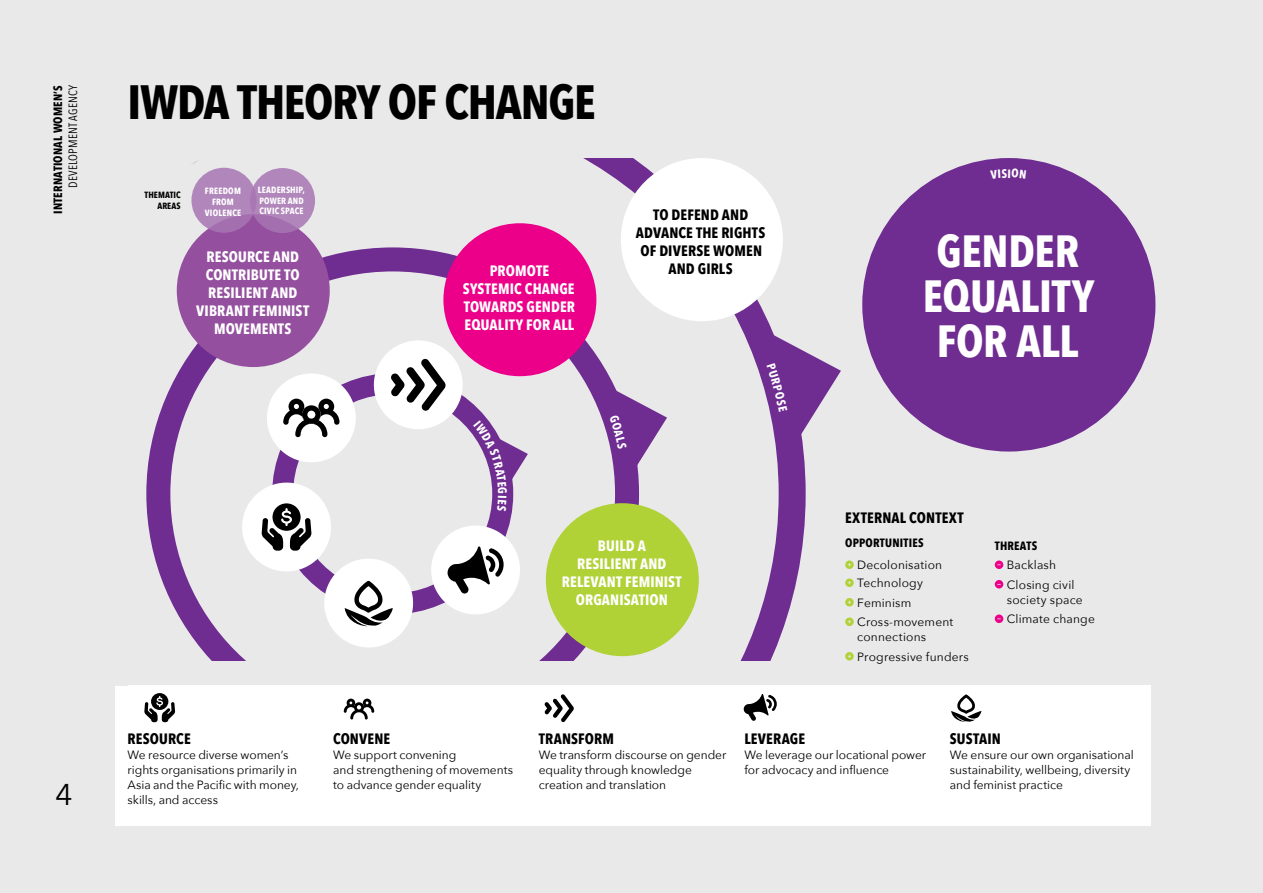
<style>
.page{position:relative;width:1263px;height:893px;background:#e9e9ea}
.page>*{position:absolute;margin:0;border:0;box-sizing:border-box;transform-origin:0 0}
.t1{font:700 48px "Avenir Next Condensed";letter-spacing:-.025em;color:#000}
.TOC___Vision{font:700 45px/45px "Avenir Next Condensed";letter-spacing:-.005em;color:#fff;text-align:center}
.t2{font:30px "Avenir Next";color:#000}
.TOC___Goals{font:700 15px/18px "Avenir Next Condensed";letter-spacing:.01em;color:#fff;text-align:center}
.TOC___Goals-2{font:700 15px/18px "Avenir Next Condensed";letter-spacing:.01em;color:#000;text-align:center}
.Body{font:700 15px "Avenir Next Condensed";letter-spacing:.01em;color:#000}
.Body-2{font:12px/15px "Avenir Next";letter-spacing:-.005em;color:#000}
.Body-3{font:12px/19.5px "Avenir Next";letter-spacing:.015em;color:#000}
.t3{font:700 12px "Avenir Next Condensed";letter-spacing:.02em;color:#000}
.t4{font:12px "Avenir Next Condensed";letter-spacing:.015em;color:#000}
.t5{font:700 9px/10.5px "Avenir Next Condensed";letter-spacing:.02em;color:#fff}
.IWDA_Strategies_copy{font:700 9px/10.8px "Avenir Next Condensed";letter-spacing:.01em;color:#000;text-align:right}
</style>
<div class="page">
<svg style="left:146px;top:158px;width:660px;height:503px"></svg>
<div style="left:158px;top:259px;width:469px;height:469px;background:#e9e9ea;border-radius:50%"></div>
<div style="left:146px;top:247px;width:493px;height:493px;border:24px solid #6f2c91;border-radius:50%"></div>
<div style="left:871px;top:167px;width:275px;height:276px;background:#6f2c91;border-radius:50%"></div>
<div style="left:862px;top:158px;width:293px;height:294px;border:18px solid #6f2c91;border-radius:50%"></div>
<div style="left:443px;top:223px;width:153px;height:153px;background:#ec0089;border-radius:50%"></div>
<div style="left:177px;top:214px;width:153px;height:153px;background:#944f9f;border-radius:50%"></div>
<div style="left:0;top:661px;width:1263px;height:232px;background:#e9e9ea"></div>
<div style="left:115px;top:685px;width:1035px;height:141px;background:#fff"></div>
<svg style="left:743px;top:694px;width:34px;height:27px"></svg>
<svg style="left:951px;top:694px;width:31px;height:28px"></svg>
<svg style="left:544px;top:694px;width:30px;height:29px"></svg>
<svg style="left:343px;top:698px;width:32px;height:22px"></svg>
<svg style="left:144px;top:693px;width:32px;height:30px"></svg>
<div style="left:621px;top:158px;width:162px;height:163px;background:#fff;border-radius:50%"></div>
<div style="left:546px;top:503px;width:153px;height:153px;background:#b0d236;border-radius:50%"></div>
<svg style="left:146px;top:158px;width:139px;height:75px"></svg>
<div style="left:250px;top:168px;width:65px;height:65px;background:linear-gradient(to bottom,#b58dbf,#a977b3);border-radius:50%"></div>
<div style="left:191px;top:168px;width:65px;height:65px;background:linear-gradient(to bottom,#b48cbe,#a978b4);border-radius:50%"></div>
<svg style="left:845px;top:560px;width:9px;height:9px"></svg>
<svg style="left:845px;top:578px;width:9px;height:9px"></svg>
<svg style="left:845px;top:598px;width:9px;height:8px"></svg>
<svg style="left:845px;top:617px;width:9px;height:9px"></svg>
<svg style="left:845px;top:652px;width:9px;height:8px"></svg>
<svg style="left:995px;top:560px;width:8px;height:9px"></svg>
<svg style="left:995px;top:580px;width:8px;height:8px"></svg>
<svg style="left:995px;top:614px;width:8px;height:9px"></svg>
<svg style="left:760px;top:328px;width:81px;height:120px"></svg>
<svg style="left:601px;top:383px;width:66px;height:97px"></svg>
<svg style="left:236px;top:334px;width:292px;height:320px"></svg>
<svg style="left:990px;top:169px;width:36px;height:9px"></svg>
<p class="t3" style="left:51px;top:214px;width:130px;rotate:-90deg">INTERNATIONAL WOMEN’S</p>
<p class="t4" style="left:63px;top:188px;width:105px;rotate:-90deg">DEVELOPMENT AGENCY</p>
<h1 class="t1" style="left:128px;top:73px;width:470px">IWDA THEORY OF CHANGE</h1>
<p class="IWDA_Strategies_copy" style="left:145px;top:189px;width:38px">THEMATIC<br>AREAS</p>
<p class="t5" style="left:258px;top:185px;width:49px">LEADERSHIP,<br>POWER AND<br>CIVIC SPACE</p>
<p class="t5" style="left:205px;top:185px;width:38px;text-align:center">FREEDOM<br>FROM<br>VIOLENCE</p>
<p class="TOC___Goals" style="left:196px;top:248px;width:114px">RESOURCE AND<br>CONTRIBUTE TO<br>RESILIENT AND<br>VIBRANT FEMINIST<br>MOVEMENTS</p>
<p class="TOC___Goals" style="left:463px;top:261px;width:114px">PROMOTE<br>SYSTEMIC CHANGE<br>TOWARDS GENDER<br>EQUALITY FOR ALL</p>
<p class="TOC___Goals-2" style="left:636px;top:206px;width:131px">TO DEFEND AND<br>ADVANCE THE RIGHTS<br>OF DIVERSE WOMEN<br>AND GIRLS</p>
<p class="TOC___Vision" style="left:923px;top:229px;width:173px">GENDER<br>EQUALITY<br>FOR ALL</p>
<h3 class="t2" style="left:55px;top:769px;width:19px">4</h3>
<p class="Body" style="left:128px;top:730px;width:65px">RESOURCE</p>
<p class="Body-2" style="left:128px;top:747px;width:173px">We resource diverse women’s rights organisations primarily in<br>Asia and the Pacific with money, skills, and access</p>
<p class="TOC___Goals" style="left:562px;top:537px;width:121px">BUILD A<br>RESILIENT AND<br>RELEVANT FEMINIST<br>ORGANISATION</p>
<p class="TOC___Goals-2" style="left:845px;top:508px;width:120px">EXTERNAL CONTEXT</p>
<p class="t3" style="left:845px;top:535px;width:80px">OPPORTUNITIES</p>
<p class="Body-3" style="left:857px;top:555px;width:87px;line-height:18px">Decolonisation<br>Technology</p>
<p class="Body-3" style="left:857px;top:592px;width:98px">Feminism<br>Cross-movement</p>
<p class="Body-3" style="left:857px;top:627px;width:113px">connections<br>Progressive funders</p>
<p class="t3" style="left:995px;top:538px;width:44px">THREATS</p>
<p class="Body-3" style="left:1007px;top:555px;width:69px">Backlash<br>Closing civil</p>
<p class="Body-3" style="left:1007px;top:589px;width:90px">society space<br>Climate change</p>
<p class="Body" style="left:333px;top:730px;width:59px">CONVENE</p>
<p class="Body-2" style="left:333px;top:747px;width:181px">We support convening<br>and strengthening of movements to advance gender equality</p>
<p class="Body" style="left:539px;top:730px;width:77px">TRANSFORM</p>
<p class="Body-2" style="left:539px;top:747px;width:189px">We transform discourse on gender equality through knowledge creation and translation</p>
<p class="Body" style="left:744px;top:730px;width:62px">LEVERAGE</p>
<p class="Body-2" style="left:744px;top:747px;width:183px">We leverage our locational power for advocacy and influence</p>
<p class="Body" style="left:950px;top:730px;width:52px">SUSTAIN</p>
<p class="Body-2" style="left:950px;top:747px;width:185px">We ensure our own organisational sustainability, wellbeing, diversity and feminist practice</p>
</div>
